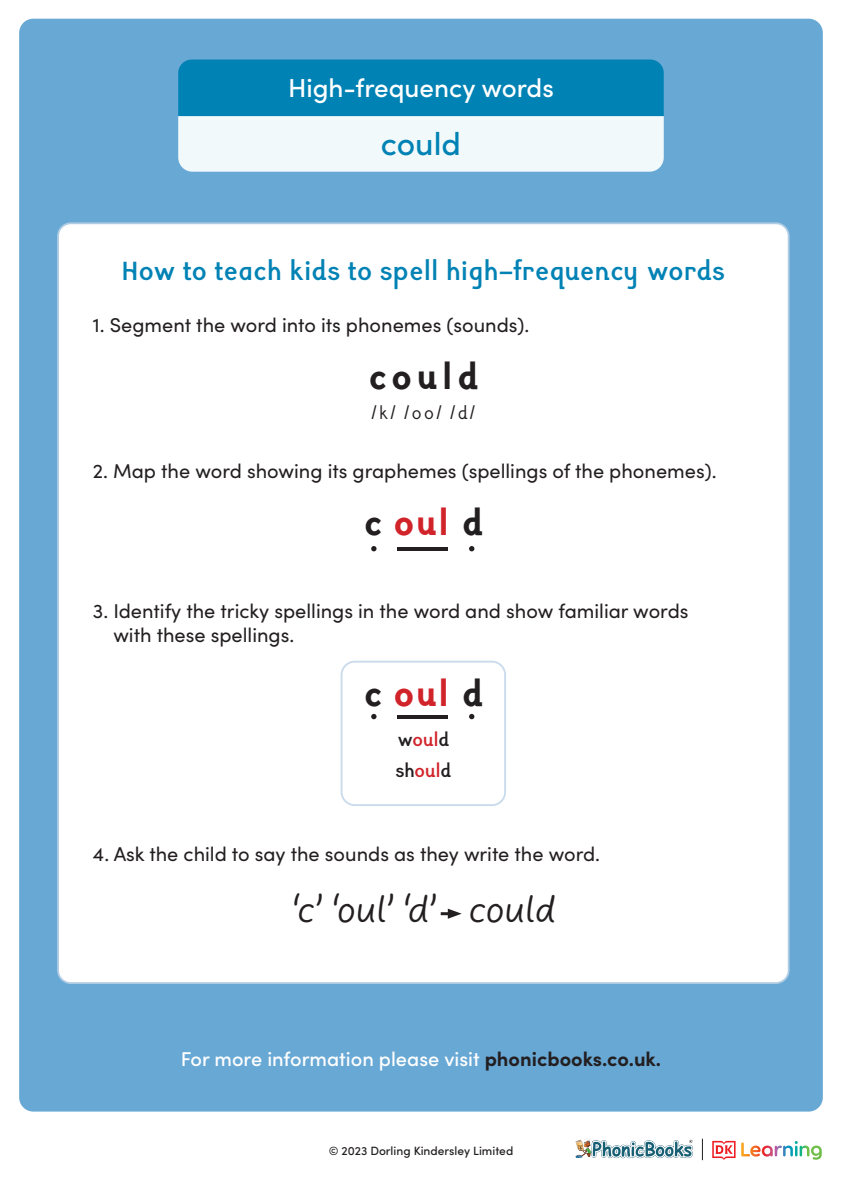
<style>
.page{position:relative;width:842px;height:1191px;background:#fff}
.page>*{position:absolute;margin:0;border:0;box-sizing:border-box;transform-origin:0 0}
.t1{font:500 40px "Sylexiad Sans";letter-spacing:.06em;color:#d1232a}
.t2{font:500 40px "Sylexiad Sans";letter-spacing:.13em;color:#231f20}
.t3{font:39px "Uberhand Pro";color:#231f20}
.t4{font:500 32px "Sofia Pro";color:#0082b5}
.t5{font:100 30px "Sylexiad Sans";letter-spacing:.02em;color:#0082b5}
.t6{font:500 26px "Sofia Pro";color:#fff}
.t7{font:100 21px "Sylexiad Sans";color:#231f20}
.t8{font:100 21px "Sylexiad Sans";color:#d1232a}
.t9{font:20px/24px "Sofia Pro";color:#231f20}
.t10{font:500 20px "Sofia Pro";color:#fff}
.t11{font:500 20px "Sylexiad Sans";color:#231f20}
.t12{font:500 12px "Sofia Pro";color:#231f20}
.s1{color:#231f20}
.s2{color:#d1232a}
.s3{font-weight:700;color:#231f20}
</style>
<div class="page">
<div style="left:19px;top:19px;width:804px;height:1092px;background:#68a8d5;border-radius:14px"></div>
<svg style="left:701px;top:1138px;width:121px;height:22px"></svg>
<img style="left:575px;top:1138px;width:118px;height:21px">
<div style="left:58px;top:223px;width:731px;height:760px;background:#fff;border-radius:13px"></div>
<svg style="left:178px;top:60px;width:486px;height:112px;background:#78bdd7"></svg>
<div style="left:341px;top:660px;width:165px;height:146px;border:2px solid #c9dbec;border-radius:13px"></div>
<svg style="left:371px;top:546px;width:6px;height:5px"></svg>
<svg style="left:371px;top:714px;width:6px;height:5px"></svg>
<svg style="left:469px;top:546px;width:5px;height:5px"></svg>
<svg style="left:469px;top:714px;width:5px;height:5px"></svg>
<hr style="left:397px;top:547px;width:50px;height:3px;background:#231f20">
<hr style="left:397px;top:715px;width:50px;height:3px;background:#231f20">
<svg style="left:441px;top:908px;width:21px;height:10px"></svg>
<h3 class="t6" style="left:288px;top:69px;width:267px">High-frequency words</h3>
<h3 class="t4" style="left:381px;top:121px;width:82px">could</h3>
<p class="t5" style="left:122px;top:256px;width:605px">How to teach kids to spell high-frequency words</p>
<p class="t9" style="left:93px;top:312px;width:438px">1. Segment the word into its phonemes (sounds).</p>
<p class="t2" style="left:369px;top:357px;width:110px">could</p>
<p class="t11" style="left:372px;top:402px;width:104px">/k/ /oo/ /d/</p>
<p class="t9" style="left:93px;top:458px;width:625px">2. Map the word showing its graphemes (spellings of the phonemes).</p>
<p class="t1" style="left:364px;top:503px;width:120px"><span class="s1">c</span> oul <span class="s1">d</span></p>
<p class="t9" style="left:113px;top:598px;width:577px;text-indent:-20px">3. Identify the tricky spellings in the word and show familiar words with these spellings.</p>
<p class="t1" style="left:364px;top:673px;width:120px"><span class="s1">c</span> oul <span class="s1">d</span></p>
<p class="t8" style="left:398px;top:729px;width:52px"><span class="s1">w</span>oul<span class="s1">d</span></p>
<p class="t7" style="left:396px;top:760px;width:57px">sh<span class="s2">oul</span>d</p>
<p class="t9" style="left:93px;top:841px;width:509px">4. Ask the child to say the sounds as they write the word.</p>
<p class="t3" style="left:291px;top:881px;width:265px">‘c’ ‘oul’ ‘d’ could</p>
<p class="t10" style="left:181px;top:1044px;width:482px">For more information please visit <span class="s3">phonicbooks.co.uk.</span></p>
<p class="t12" style="left:329px;top:1141px;width:186px">© 2023 Dorling Kindersley Limited</p>
</div>
